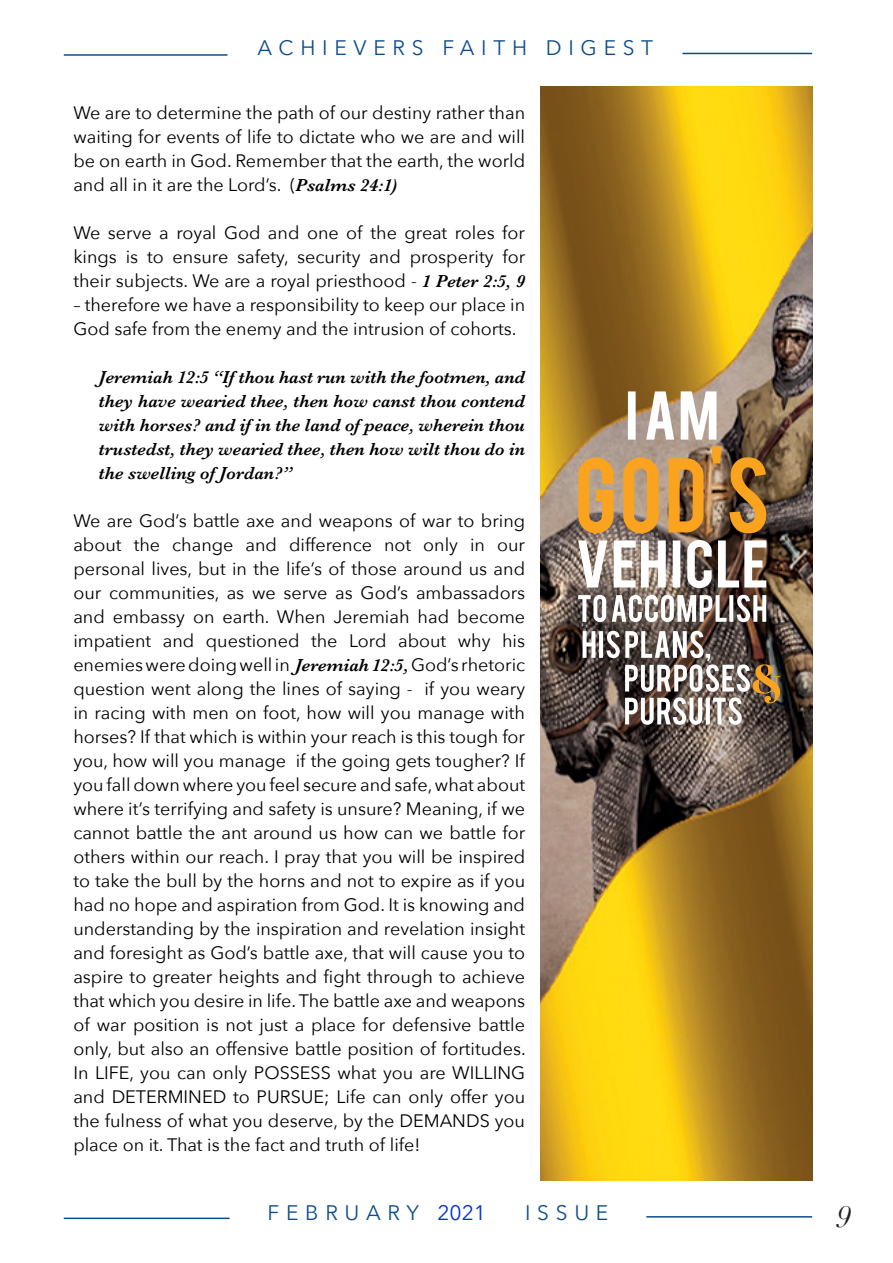
<style>
.page{position:relative;width:893px;height:1263px;background:#fff}
.page>*{position:absolute;margin:0;border:0;box-sizing:border-box;transform-origin:0 0}
.t1{font:italic 30px "Didot";color:#231f20}
.t2{font:21px "Avenir Next";letter-spacing:.32em;color:#0c4c8c}
.t3{font:21px "Avenir Next";color:#0033cf}
.t4{font:18px/24px "Avenir Next";color:#000001;text-align:justify}
.t5{font:italic 600 18px/24px "Baskerville";color:#000001;text-align:justify}
.s1{font-family:"Baskerville";font-weight:600;font-style:italic}
</style>
<div class="page">
<img style="left:540px;top:86px;width:272px;height:1094px">
<hr style="left:64px;top:54px;width:163px;height:2px;background:#0c4c8c">
<hr style="left:682px;top:53px;width:130px;height:1px;background:#0c4c8c">
<hr style="left:64px;top:1217px;width:166px;height:2px;background:#0c4c8c">
<hr style="left:646px;top:1216px;width:166px;height:1px;background:#0c4c8c">
<svg style="left:578px;top:595px;width:188px;height:27px"></svg>
<svg style="left:578px;top:540px;width:188px;height:48px"></svg>
<svg style="left:578px;top:446px;width:188px;height:87px;background:#ba8a49"></svg>
<svg style="left:628px;top:391px;width:88px;height:49px"></svg>
<svg style="left:583px;top:631px;width:197px;height:94px"></svg>
<p class="t2" style="left:257px;top:30px;width:397px">ACHIEVERS FAITH DIGEST</p>
<p class="t4" style="left:73px;top:100px;width:453px">We are to determine the path of our destiny rather than waiting for events of life to dictate who we are and will be on earth in God. Remember that the earth, the world and all in it are the Lord’s. (<span class="s1">Psalms 24:1)</span></p>
<p class="t4" style="left:73px;top:220px;width:453px">We serve a royal God and one of the great roles for kings is to ensure safety, security and prosperity for their subjects. We are a royal priesthood - <span class="s1">1 Peter 2:5, 9</span></p>
<p class="t4" style="left:73px;top:292px;width:453px">– therefore we have a responsibility to keep our place in<br>God safe from the enemy and the intrusion of cohorts.</p>
<p class="t5" style="left:99px;top:365px;width:428px">Jeremiah 12:5 “If thou hast run with the footmen, and they have wearied thee, then how canst thou contend with horses? and if in the land of peace, wherein thou trustedst, they wearied thee, then how wilt thou do in the swelling of Jordan?’’</p>
<p class="t4" style="left:73px;top:508px;width:454px">We are God’s battle axe and weapons of war to bring about the change and difference not only in our personal lives, but in the life’s of those around us and our communities, as we serve as God’s ambassadors and embassy on earth. When Jeremiah had become impatient and questioned the Lord about why his enemies were doing well in <span class="s1">Jeremiah 12:5,</span> God’s rhetoric question went along the lines of saying - if you weary in racing with men on foot, how will you manage with horses? If that which is within your reach is this tough for you, how will you manage if the going gets tougher? If you fall down where you feel secure and safe, what about where it’s terrifying and safety is unsure? Meaning, if we cannot battle the ant around us how can we battle for others within our reach. I pray that you will be inspired to take the bull by the horns and not to expire as if you had no hope and aspiration from God. It is knowing and understanding by the inspiration and revelation insight and foresight as God’s battle axe, that will cause you to aspire to greater heights and fight through to achieve that which you desire in life. The battle axe and weapons of war position is not just a place for defensive battle only, but also an offensive battle position of fortitudes.<br>In LIFE, you can only POSSESS what you are WILLING and DETERMINED to PURSUE; Life can only offer you the fulness of what you deserve, by the DEMANDS you place on it. That is the fact and truth of life!</p>
<p class="t3" style="left:437px;top:1199px;width:50px">2021</p>
<p class="t2" style="left:268px;top:1195px;width:153px">FEBRUARY</p>
<p class="t2" style="left:525px;top:1195px;width:85px">ISSUE</p>
<h1 class="t1" style="left:837px;top:1198px;width:16px">9</h1>
</div>
